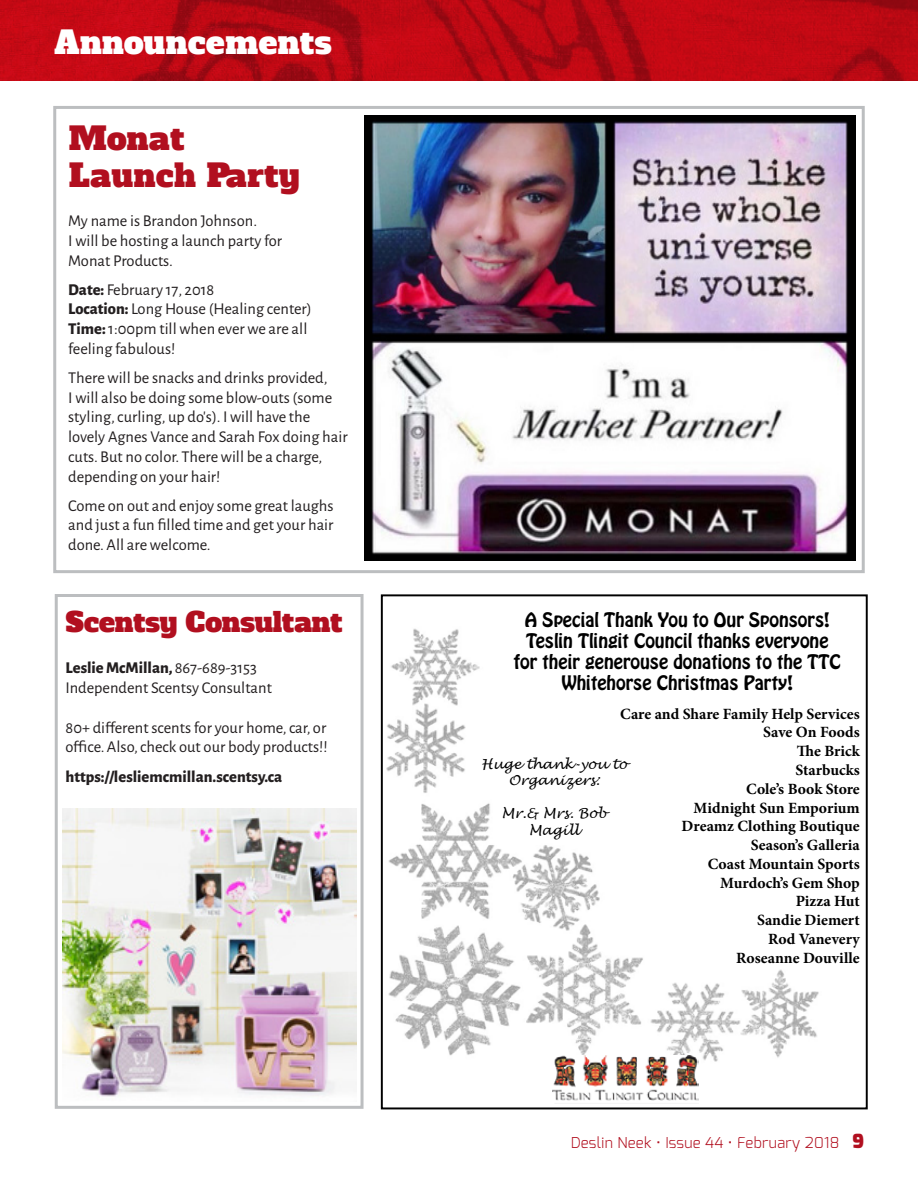
<style>
.page{position:relative;width:918px;height:1188px;background:#fff}
.page>*{position:absolute;margin:0;border:0;box-sizing:border-box;transform-origin:0 0}
.t1{font:31.5px "Alfa Slab One";letter-spacing:.02em;color:#b10f1f}
.t2{font:31.5px "Alfa Slab One";letter-spacing:.02em;color:#fff}
.t3{font:27px "Alfa Slab One";color:#b10f1f}
.t4{font:17.55px/21.1px "Hobo Std";color:#000;text-align:center}
.t5{font:16.5px/19.8px "Alegreya Sans";color:#231f20}
.t6{font:800 16.5px "Alegreya Sans";color:#231f20}
.t7{font:700 15.6px/18.8px "Minion Pro";color:#000;text-align:right}
.t8{font:300 15px "Exo";letter-spacing:.02em;color:#b10f1f}
.t9{font:italic 13.65px/16.5px "Lucida Handwriting";color:#000;text-align:center}
.s1{font-weight:800}
.s2{font-weight:400}
.s3{font-weight:900;font-size:19.5px}
</style>
<div class="page">
<img style="left:0;top:0;width:918px;height:81px">
<div style="left:53px;top:106px;width:812px;height:467px;border:3px solid #bcbec0"></div>
<img style="left:364px;top:116px;width:492px;height:445px">
<div style="left:55px;top:594px;width:309px;height:515px;border:3px solid #bcbec0"></div>
<img style="left:63px;top:809px;width:293px;height:288px">
<img style="left:386px;top:628px;width:433px;height:437px">
<div style="left:381px;top:594px;width:487px;height:515px;border:2px solid #000"></div>
<img style="left:553px;top:1056px;width:145px;height:45px">
<p class="t2" style="left:54px;top:22px;width:279px">Announcements</p>
<p class="t1" style="left:69px;top:117px;width:117px">Monat</p>
<p class="t1" style="left:69px;top:155px;width:232px">Launch Party</p>
<p class="t5" style="left:68px;top:210px;width:216px">My name is Brandon Johnson.<br>I will be hosting a launch party for<br>Monat Products.</p>
<p class="t5" style="left:68px;top:279px;width:148px"><span class="s1">Date:</span> February 17, 2018</p>
<p class="t5" style="left:68px;top:298px;width:245px"><span class="s1">Location:</span> Long House (Healing center)</p>
<p class="t5" style="left:68px;top:318px;width:241px"><span class="s1">Time:</span> 1:00pm till when ever we are all feeling fabulous!</p>
<p class="t5" style="left:68px;top:367px;width:281px">There will be snacks and drinks provided,<br>I will also be doing some blow-outs (some styling, curling, up do’s). I will have the lovely Agnes Vance and Sarah Fox doing hair cuts. But no color. There will be a charge, depending on your hair!</p>
<p class="t5" style="left:68px;top:495px;width:267px;text-align:justify">Come on out and enjoy some great laughs and just a fun filled time and get your hair done. All are welcome.</p>
<p class="t3" style="left:66px;top:604px;width:279px">Scentsy Consultant</p>
<p class="t6" style="left:66px;top:655px;width:193px">Leslie McMillan, <span class="s2">867-689-3153</span></p>
<p class="t5" style="left:66px;top:677px;width:208px">Independent Scentsy Consultant</p>
<p class="t5" style="left:66px;top:717px;width:264px">80+ different scents for your home, car, or office. Also, check out our body products!!</p>
<p class="t6" style="left:66px;top:765px;width:218px">https://lesliemcmillan.scentsy.ca</p>
<p class="t4" style="left:514px;top:609px;width:328px">A Special Thank You to Our Sponsors!<br>Teslin Tlingit Council thanks everyone for their generouse donations to the TTC Whitehorse Christmas Party!</p>
<p class="t7" style="left:620px;top:704px;width:241px">Care and Share Family Help Services<br>Save On Foods<br>The Brick<br>Starbucks<br>Cole’s Book Store<br>Midnight Sun Emporium<br>Dreamz Clothing Boutique<br>Season’s Galleria<br>Coast Mountain Sports<br>Murdoch’s Gem Shop<br>Pizza Hut<br>Sandie Diemert<br>Rod Vanevery<br>Roseanne Douville</p>
<p class="t9" style="left:481px;top:756px;width:148px">Huge thank-you to<br>Organizers:</p>
<p class="t9" style="left:502px;top:806px;width:106px">Mr.&amp; Mrs. Bob<br>Magill</p>
<p class="t8" style="left:571px;top:1133px;width:295px">Deslin Neek • Issue 44 • February 2018 <span class="s3">9</span></p>
</div>
